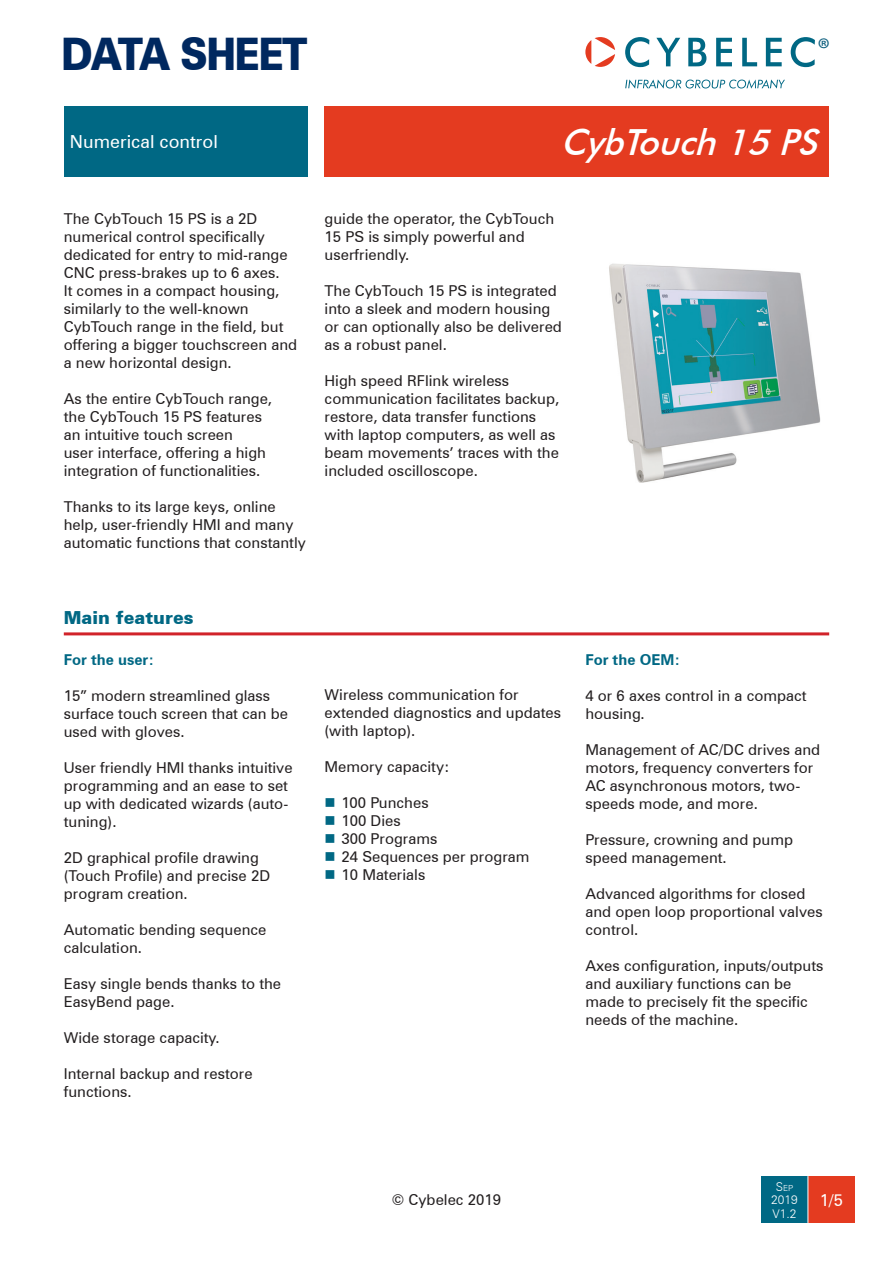
<style>
.page{position:relative;width:893px;height:1263px;background:#fff}
.page>*{position:absolute;margin:0;border:0;box-sizing:border-box;transform-origin:0 0}
.t1{font:900 45px "Zurich BT";letter-spacing:-.04em;color:#00285f;scale:.86 1}
.MachName{font:italic 500 36px "Futura BT";color:#fff}
.t2{font:30.15px "Myriad Pro";color:#146482}
.MachType{font:18px "Zurich BT";color:#fff}
.Title_1{font:900 18px "Zurich BT";color:#006884}
.t3{font:16.5px "Zurich BT";color:#fff}
.t4{font:15px/18px "Zurich BT";color:#231f20}
.Title_2{font:700 15px "Zurich BT";color:#006884}
.t5{font:300 12px/13.5px "Zurich BT";color:#fff}
.t6{font:300 8.4px "Zurich BT";color:#fff}
.s1{font-size:12px}
</style>
<div class="page">
<div style="left:64px;top:106px;width:244px;height:71px;background:#006884"></div>
<div style="left:325px;top:106px;width:504px;height:71px;background:#e43b20"></div>
<svg style="left:625px;top:37px;width:24px;height:30px"></svg>
<svg style="left:656px;top:38px;width:24px;height:28px"></svg>
<svg style="left:688px;top:38px;width:18px;height:28px"></svg>
<svg style="left:716px;top:38px;width:16px;height:28px"></svg>
<svg style="left:742px;top:38px;width:15px;height:28px"></svg>
<svg style="left:766px;top:38px;width:16px;height:28px"></svg>
<svg style="left:791px;top:37px;width:24px;height:30px"></svg>
<svg style="left:585px;top:37px;width:30px;height:30px"></svg>
<svg style="left:625px;top:79px;width:160px;height:10px"></svg>
<div style="left:761px;top:1176px;width:47px;height:47px;background:#006884"></div>
<div style="left:808px;top:1176px;width:47px;height:47px;background:#e43b20"></div>
<hr style="left:808px;top:1176px;width:1px;height:47px;background:#fff">
<hr style="left:64px;top:632px;width:765px;height:3px;background:#d1232a">
<img style="left:609px;top:263px;width:212px;height:220px">
<h1 class="t1" style="left:61px;top:26px;width:288px">DATA SHEET</h1>
<h3 class="t2" style="left:817px;top:30px;width:14px">®</h3>
<p class="MachType" style="left:70px;top:131px;width:150px">Numerical control</p>
<p class="MachName" style="left:561px;top:120px;width:269px">CybTouch15PS</p>
<p class="t4" style="left:64px;top:210px;width:235px">The CybTouch 15 PS is a 2D numerical control specifically dedicated for entry to mid-range<br>CNC press-brakes up to 6 axes.<br>It comes in a compact housing, similarly to the well-known<br>CybTouch range in the field, but offering a bigger touchscreen and a new horizontal design.</p>
<p class="t4" style="left:64px;top:390px;width:210px">As the entire CybTouch range, the CybTouch 15 PS features an intuitive touch screen<br>user interface, offering a high integration of functionalities.</p>
<p class="t4" style="left:64px;top:498px;width:244px">Thanks to its large keys, online help, user-friendly HMI and many automatic functions that constantly</p>
<p class="t4" style="left:325px;top:210px;width:231px">guide the operator, the CybTouch<br>15 PS is simply powerful and userfriendly.</p>
<p class="t4" style="left:325px;top:282px;width:239px">The CybTouch 15 PS is integrated into a sleek and modern housing or can optionally also be delivered as a robust panel.</p>
<p class="t4" style="left:325px;top:372px;width:236px">High speed RFlink wireless communication facilitates backup, restore, data transfer functions with laptop computers, as well as beam movements’ traces with the included oscilloscope.</p>
<p class="Title_1" style="left:64px;top:606px;width:131px">Main features</p>
<p class="Title_2" style="left:64px;top:650px;width:92px">For the user:</p>
<p class="t4" style="left:64px;top:686px;width:226px">15” modern streamlined glass surface touch screen that can be used with gloves.</p>
<p class="t4" style="left:64px;top:758px;width:230px">User friendly HMI thanks intuitive programming and an ease to set up with dedicated wizards (auto&shy;tuning).</p>
<p class="t4" style="left:64px;top:848px;width:208px">2D graphical profile drawing (Touch Profile) and precise 2D program creation.</p>
<p class="t4" style="left:64px;top:920px;width:204px">Automatic bending sequence calculation.</p>
<p class="t4" style="left:64px;top:974px;width:219px">Easy single bends thanks to the<br>EasyBend page.</p>
<p class="t4" style="left:64px;top:1028px;width:157px">Wide storage capacity.</p>
<p class="t4" style="left:64px;top:1064px;width:190px">Internal backup and restore functions.</p>
<p class="t4" style="left:325px;top:686px;width:238px">Wireless communication for extended diagnostics and updates (with laptop).</p>
<p class="t4" style="left:325px;top:758px;width:127px">Memory capacity:</p>
<p class="t4" style="left:342px;top:794px;width:89px">100 Punches</p>
<p class="t4" style="left:342px;top:812px;width:61px">100 Dies</p>
<p class="t4" style="left:342px;top:830px;width:97px">300 Programs</p>
<p class="t4" style="left:342px;top:848px;width:190px">24 Sequences per program</p>
<p class="t4" style="left:342px;top:866px;width:85px">10 Materials</p>
<p class="Title_2" style="left:585px;top:650px;width:96px">For the OEM:</p>
<p class="t4" style="left:585px;top:686px;width:223px">4 or 6 axes control in a compact housing.</p>
<p class="t4" style="left:585px;top:740px;width:236px">Management of AC/DC drives and motors, frequency converters for<br>AC asynchronous motors, two&shy;speeds mode, and more.</p>
<p class="t4" style="left:585px;top:830px;width:209px">Pressure, crowning and pump speed management.</p>
<p class="t4" style="left:585px;top:884px;width:239px">Advanced algorithms for closed and open loop proportional valves control.</p>
<p class="t4" style="left:585px;top:956px;width:240px">Axes configuration, inputs/outputs and auxiliary functions can be made to precisely fit the specific needs of the machine.</p>
<p class="t4" style="left:392px;top:1191px;width:111px">© Cybelec 2019</p>
<p class="t6" style="left:776px;top:1182px;width:19px"><span class="s1">S</span>ep</p>
<p class="t5" style="left:771px;top:1193px;width:28px">2019<br>V1.2</p>
<p class="t3" style="left:820px;top:1190px;width:25px">1/5</p>
</div>
